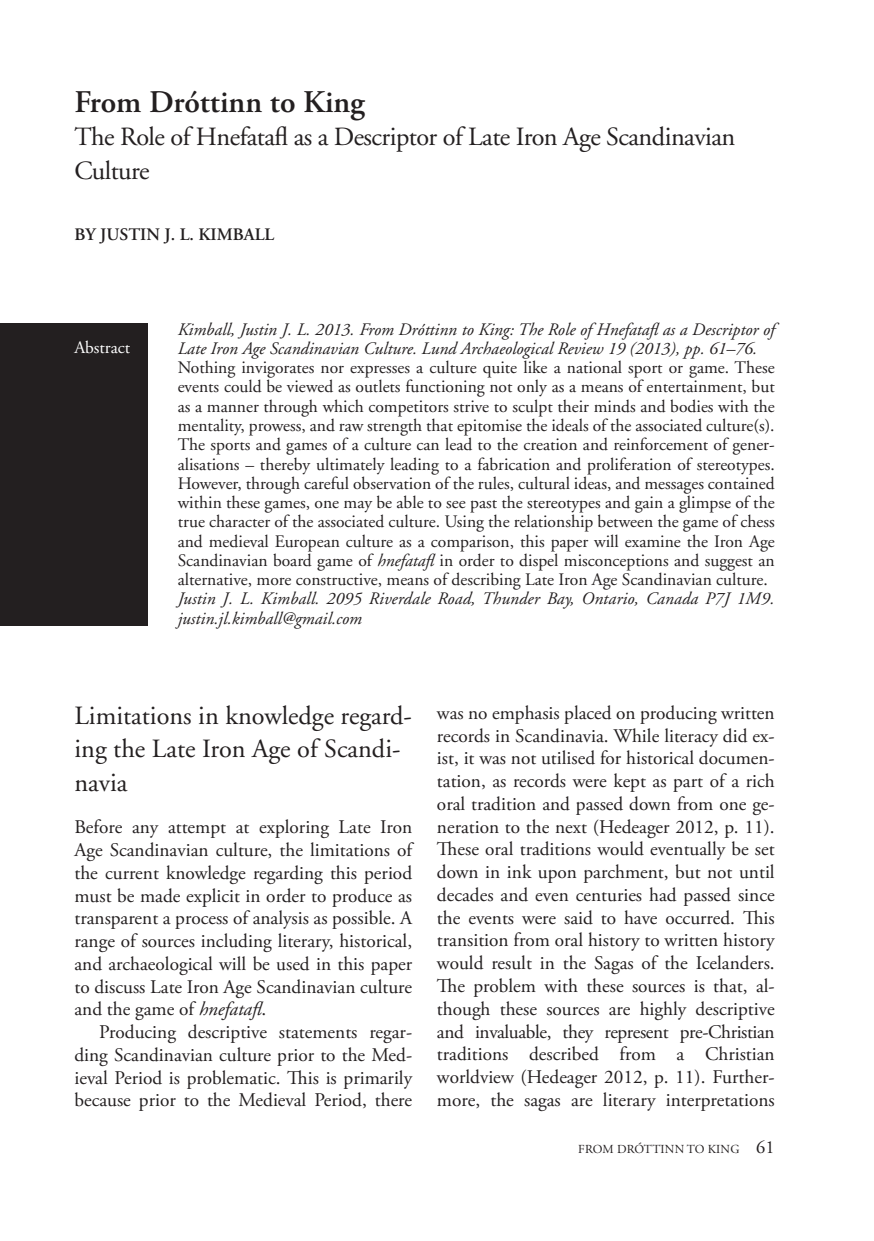
<style>
.page{position:relative;width:874px;height:1241px;background:#fff}
.page>*{position:absolute;margin:0;border:0;box-sizing:border-box;transform-origin:0 0}
.Huvud_Rubrik_TS_1{font:600 31.5px "Adobe Garamond Pro";color:#231f20}
.Huvud_Rubrik_TS_1-2{font:26.25px/33.2px "Adobe Garamond";letter-spacing:-.02em;color:#231f20}
.flera_rader_rubrik_2{font:26.25px/33.2px "Adobe Garamond";color:#231f20}
.Brödtext{font:19.25px/22.8px "Adobe Garamond Pro";color:#231f20;text-align:justify}
.Brödtext_utan_indrag{font:19.25px/22.8px "Adobe Garamond Pro";color:#231f20;text-align:justify}
.Abstract_TS{font:17.5px/19.2px "Adobe Garamond";color:#231f20;text-align:justify}
.Abstract_TS-2{font:italic 17.5px/19.2px "Adobe Garamond";color:#231f20}
.Författarnamn_TS_1{font:600 17.5px "Adobe Garamond";color:#231f20}
.Abstract_TS-3{font:17.5px "Adobe Garamond";color:#fff}
.Brödtext-2{font:12.25px "Adobe Garamond Pro";letter-spacing:.015em;color:#231f20}
.s1{font-style:italic}
.s2{font-size:18.38px}
</style>
<div class="page">
<div style="left:0;top:322px;width:148px;height:303px;background:#231f20"></div>
<p class="Huvud_Rubrik_TS_1" style="left:74px;top:84px;width:292px">From Dróttinn to King</p>
<p class="Huvud_Rubrik_TS_1-2" style="left:74px;top:121px;width:662px">The Role of Hnefatafl as a Descriptor of Late Iron Age Scandinavian<br>Culture</p>
<p class="Författarnamn_TS_1" style="left:74px;top:225px;width:201px">BY JUSTIN J. L. KIMBALL</p>
<p class="Abstract_TS-3" style="left:74px;top:338px;width:57px">Abstract</p>
<p class="Abstract_TS-2" style="left:178px;top:320px;width:598px">Kimball, Justin J. L. 2013. From Dróttinn to King: The Role of Hnefatafl as a Descriptor of<br>Late Iron Age Scandinavian Culture. Lund Archaeological Review 19 (2013), pp. 61–76.</p>
<p class="Abstract_TS" style="left:178px;top:358px;width:598px">Nothing invigorates nor expresses a culture quite like a national sport or game. These events could be viewed as outlets functioning not only as a means of entertainment, but as a manner through which competitors strive to sculpt their minds and bodies with the mentality, prowess, and raw strength that epitomise the ideals of the associated culture(s).<br>The sports and games of a culture can lead to the creation and reinforcement of gener&shy;alisations – thereby ultimately leading to a fabrication and proliferation of stereotypes.<br>However, through careful observation of the rules, cultural ideas, and messages contained within these games, one may be able to see past the stereotypes and gain a glimpse of the true character of the associated culture. Using the relationship between the game of chess and medieval European culture as a comparison, this paper will examine the Iron Age Scandinavian board game of <span class="s1">hnefatafl</span> in order to dispel misconceptions and suggest an alternative, more constructive, means of describing Late Iron Age Scandinavian culture.</p>
<p class="Abstract_TS-2" style="left:178px;top:589px;width:598px">Justin J. L. Kimball. 2095 Riverdale Road, Thunder Bay, Ontario, Canada P7J 1M9. justin.jl.kimball@gmail.com</p>
<p class="flera_rader_rubrik_2" style="left:74px;top:699px;width:339px">Limitations in knowledge regard&shy;ing the Late Iron Age of Scandi&shy;navia</p>
<p class="Brödtext_utan_indrag" style="left:74px;top:816px;width:339px">Before any attempt at exploring Late Iron Age Scandinavian culture, the limitations of the current knowledge regarding this period must be made explicit in order to produce as transparent a process of analysis as possible. A range of sources including literary, historical, and archaeological will be used in this paper to discuss Late Iron Age Scandinavian culture and the game of <span class="s1">hnefatafl</span>.</p>
<p class="Brödtext" style="left:74px;top:1021px;width:339px;text-indent:25px">Producing descriptive statements regar&shy;ding Scandinavian culture prior to the Med&shy;ieval Period is problematic. This is primarily because prior to the Medieval Period, there</p>
<p class="Brödtext" style="left:437px;top:702px;width:339px">was no emphasis placed on producing written records in Scandinavia. While literacy did ex&shy;ist, it was not utilised for historical documen&shy;tation, as records were kept as part of a rich oral tradition and passed down from one ge&shy;neration to the next (Hedeager 2012, p. 11).<br>These oral traditions would eventually be set down in ink upon parchment, but not until decades and even centuries had passed since the events were said to have occurred. This transition from oral history to written history would result in the Sagas of the Icelanders.<br>The problem with these sources is that, al&shy;though these sources are highly descriptive and invaluable, they represent pre-Christian traditions described from a Christian worldview (Hedeager 2012, p. 11). Further&shy;more, the sagas are literary interpretations</p>
<p class="Brödtext-2" style="left:578px;top:1141px;width:198px">FROM DRÓTTINN TO KING <span class="s2">61</span></p>
</div>
